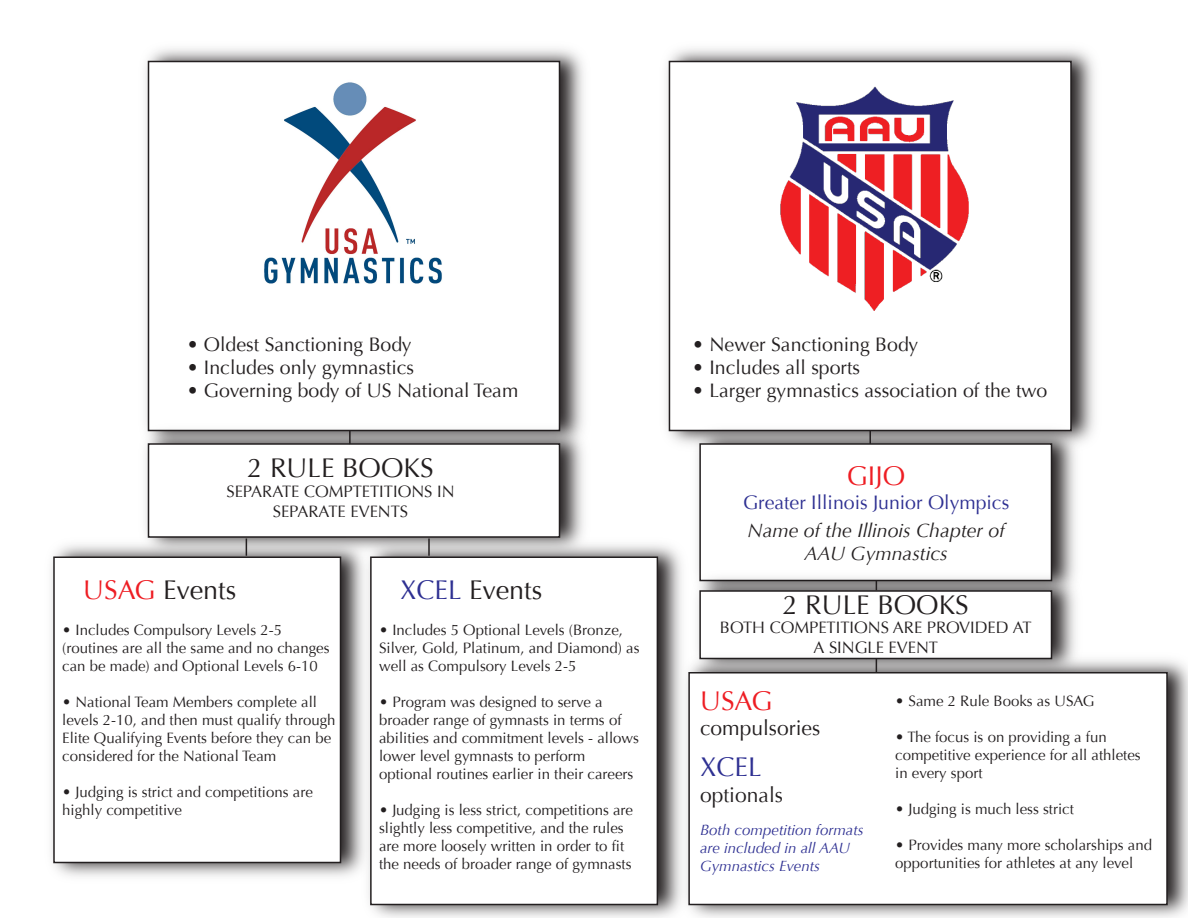
<style>
.page{position:relative;width:1188px;height:918px;background:#fff}
.page>*{position:absolute;margin:0;border:0;box-sizing:border-box;transform-origin:0 0}
.t1{font:27px "Optima";color:#231f20}
.t2{font:27px "Optima";color:#ee1d23}
.t3{font:27px "Optima";color:#2e3092}
.t4{font:21px "Optima";color:#231f20}
.t5{font:19.5px "Optima";color:#231f20}
.t6{font:19.5px/28.3px "Optima";color:#2e3092}
.t7{font:italic 19.5px "Optima";color:#231f20}
.t8{font:16.5px/19.8px "Optima";color:#231f20;text-align:center}
.t9{font:15px/18px "Optima";color:#231f20}
.t10{font:italic 15px/18px "Optima";color:#2e3092}
.s1{color:#ee1d23}
.s2{color:#2e3092}
.s3{font-style:italic;color:#231f20}
</style>
<div class="page">
<img style="left:666px;top:48px;width:429px;height:396px">
<div style="left:669px;top:61px;width:403px;height:370px;background:#fff;border:2px solid #231f20"></div>
<img style="left:145px;top:48px;width:439px;height:373px">
<div style="left:148px;top:61px;width:412px;height:370px;background:#fff;border:2px solid #231f20"></div>
<img style="left:780px;top:86px;width:189px;height:225px">
<img style="left:264px;top:82px;width:178px;height:202px">
<img style="left:145px;top:421px;width:439px;height:113px">
<div style="left:148px;top:443px;width:412px;height:95px;background:#fff;border:2px solid #231f20"></div>
<img style="left:687px;top:421px;width:399px;height:147px">
<div style="left:699px;top:443px;width:353px;height:138px;background:#fff;border:2px solid #231f20"></div>
<img style="left:697px;top:568px;width:379px;height:82px">
<div style="left:699px;top:590px;width:353px;height:69px;background:#fff;border:2px solid #231f20"></div>
<img style="left:51px;top:534px;width:307px;height:343px">
<div style="left:53px;top:556px;width:288px;height:307px;background:#fff;border:2px solid #231f20"></div>
<img style="left:358px;top:534px;width:333px;height:384px">
<div style="left:370px;top:556px;width:288px;height:349px;background:#fff;border:2px solid #231f20"></div>
<img style="left:676px;top:650px;width:512px;height:268px">
<div style="left:688px;top:672px;width:480px;height:233px;background:#fff;border:2px solid #231f20"></div>
<svg style="left:349px;top:430px;width:2px;height:14px"></svg>
<svg style="left:246px;top:538px;width:1px;height:18px"></svg>
<svg style="left:428px;top:538px;width:2px;height:18px"></svg>
<svg style="left:869px;top:430px;width:2px;height:14px"></svg>
<svg style="left:876px;top:658px;width:1px;height:15px"></svg>
<p class="t5" style="left:187px;top:333px;width:226px">• Oldest Sanctioning Body</p>
<p class="t5" style="left:187px;top:356px;width:229px">• Includes only gymnastics</p>
<p class="t5" style="left:187px;top:380px;width:333px">• Governing body of US National Team</p>
<p class="t1" style="left:247px;top:453px;width:188px">2 RULE BOOKS</p>
<p class="t8" style="left:226px;top:482px;width:230px">SEPARATE COMPTETITIONS IN<br>SEPARATE EVENTS</p>
<p class="t1" style="left:83px;top:574px;width:155px"><span class="s1">USAG</span> Events</p>
<p class="t9" style="left:62px;top:621px;width:269px">• Includes Compulsory Levels 2-5 (routines are all the same and no changes can be made) and Optional Levels 6-10</p>
<p class="t9" style="left:62px;top:693px;width:275px">• National Team Members complete all levels 2-10, and then must qualify through Elite Qualifying Events before they can be considered for the National Team</p>
<p class="t9" style="left:62px;top:783px;width:252px">• Judging is strict and competitions are highly competitive</p>
<p class="t1" style="left:400px;top:574px;width:144px"><span class="s2">XCEL</span> Events</p>
<p class="t9" style="left:379px;top:621px;width:262px">• Includes 5 Optional Levels (Bronze,<br>Silver, Gold, Platinum, and Diamond) as well as Compulsory Levels 2-5</p>
<p class="t9" style="left:379px;top:693px;width:261px">• Program was designed to serve a broader range of gymnasts in terms of abilities and commitment levels - allows lower level gymnasts to perform optional routines earlier in their careers</p>
<p class="t9" style="left:379px;top:801px;width:255px">• Judging is less strict, competitions are slightly less competitive, and the rules are more loosely written in order to fit the needs of broader range of gymnasts</p>
<p class="t5" style="left:692px;top:333px;width:227px">• Newer Sanctioning Body</p>
<p class="t5" style="left:692px;top:356px;width:169px">• Includes all sports</p>
<p class="t5" style="left:692px;top:380px;width:357px">• Larger gymnastics association of the two</p>
<p class="t2" style="left:847px;top:460px;width:60px">GIJO</p>
<p class="t6" style="left:743px;top:488px;width:268px">Greater Illinois Junior Olympics<br><span class="s3">Name of the Illinois Chapter of</span></p>
<p class="t7" style="left:805px;top:542px;width:145px">AAU Gymnastics</p>
<p class="t1" style="left:783px;top:589px;width:188px">2 RULE BOOKS</p>
<p class="t8" style="left:720px;top:618px;width:313px">BOTH COMPETITIONS ARE PROVIDED AT<br>A SINGLE EVENT</p>
<p class="t2" style="left:700px;top:685px;width:74px">USAG</p>
<p class="t4" style="left:700px;top:715px;width:122px">compulsories</p>
<p class="t3" style="left:700px;top:751px;width:63px">XCEL</p>
<p class="t4" style="left:700px;top:782px;width:84px">optionals</p>
<p class="t10" style="left:700px;top:821px;width:165px">Both competition formats are included in all AAU<br>Gymnastics Events</p>
<p class="t9" style="left:895px;top:692px;width:201px">• Same 2 Rule Books as USAG</p>
<p class="t9" style="left:895px;top:728px;width:247px">• The focus is on providing a fun competitive experience for all athletes in every sport</p>
<p class="t9" style="left:895px;top:800px;width:180px">• Judging is much less strict</p>
<p class="t9" style="left:895px;top:836px;width:258px">• Provides many more scholarships and opportunities for athletes at any level</p>
</div>
